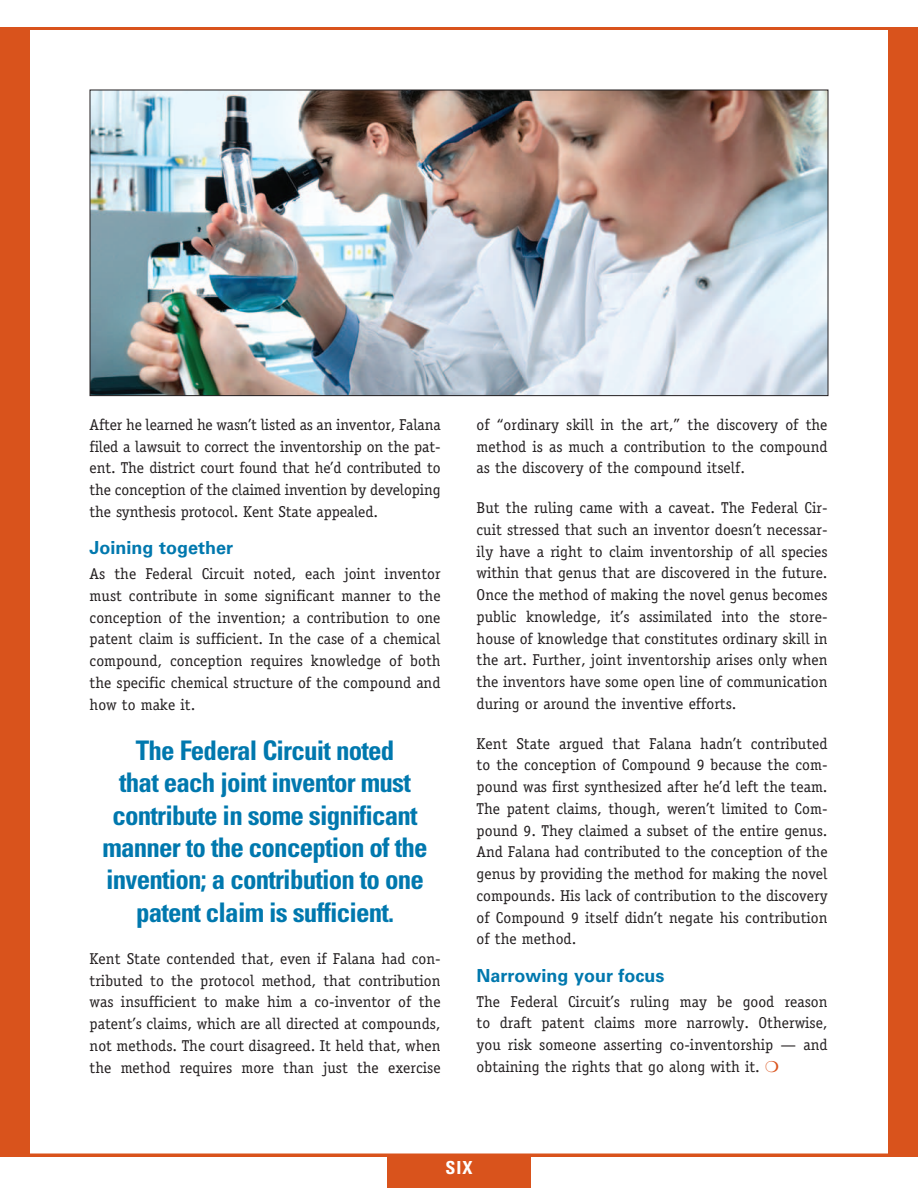
<style>
.page{position:relative;width:918px;height:1188px;background:#fff}
.page>*{position:absolute;margin:0;border:0;box-sizing:border-box;transform-origin:0 0}
.t1{font:700 condensed 27px/32.4px "Univers LT Std";letter-spacing:-.03em;color:#0078ae;text-align:center}
.t2{font:700 18px "Univers LT Std";color:#0078ae}
.t3{font:700 condensed 18px "Univers LT Std";color:#fff}
.t4{font:15.75px/21.8px "Officina Serif Std";color:#231f20;text-align:justify}
</style>
<div class="page">
<div style="left:0;top:27px;width:918px;height:1129px;background:#d9531c"></div>
<div style="left:27px;top:27px;width:864px;height:1129px;background:#fff;border:3px solid #d9531c"></div>
<div style="left:387px;top:1156px;width:144px;height:32px;background:#d9531c"></div>
<img style="left:92px;top:92px;width:734px;height:302px">
<p class="t4" style="left:90px;top:414px;width:353px">After he learned he wasn’t listed as an inventor, Falana filed a lawsuit to correct the inventorship on the pat&shy;ent. The district court found that he’d contributed to the conception of the claimed invention by developing the synthesis protocol. Kent State appealed.</p>
<p class="t2" style="left:90px;top:537px;width:145px">Joining together</p>
<p class="t4" style="left:90px;top:563px;width:353px">As the Federal Circuit noted, each joint inventor must contribute in some significant manner to the conception of the invention; a contribution to one patent claim is sufficient. In the case of a chemical compound, conception requires knowledge of both the specific chemical structure of the compound and how to make it.</p>
<h1 class="t1" style="left:103px;top:734px;width:327px">The Federal Circuit noted<br>that each joint inventor must contribute in some significant manner to the conception of the invention; a contribution to one patent claim is sufficient.</h1>
<p class="t4" style="left:90px;top:948px;width:353px">Kent State contended that, even if Falana had con&shy;tributed to the protocol method, that contribution was insufficient to make him a co-inventor of the patent’s claims, which are all directed at compounds, not methods. The court disagreed. It held that, when the method requires more than just the exercise</p>
<p class="t4" style="left:477px;top:414px;width:353px">of “ordinary skill in the art,” the discovery of the method is as much a contribution to the compound as the discovery of the compound itself.</p>
<p class="t4" style="left:477px;top:497px;width:353px">But the ruling came with a caveat. The Federal Cir&shy;cuit stressed that such an inventor doesn’t necessar&shy;ily have a right to claim inventorship of all species within that genus that are discovered in the future.<br>Once the method of making the novel genus becomes public knowledge, it’s assimilated into the store&shy;house of knowledge that constitutes ordinary skill in the art. Further, joint inventorship arises only when the inventors have some open line of communication during or around the inventive efforts.</p>
<p class="t4" style="left:477px;top:732px;width:353px">Kent State argued that Falana hadn’t contributed to the conception of Compound 9 because the com&shy;pound was first synthesized after he’d left the team.<br>The patent claims, though, weren’t limited to Com&shy;pound 9. They claimed a subset of the entire genus.<br>And Falana had contributed to the conception of the genus by providing the method for making the novel compounds. His lack of contribution to the discovery of Compound 9 itself didn’t negate his contribution of the method.</p>
<p class="t2" style="left:477px;top:965px;width:190px">Narrowing your focus</p>
<p class="t4" style="left:477px;top:990px;width:353px">The Federal Circuit’s ruling may be good reason to draft patent claims more narrowly. Otherwise, you risk someone asserting co-inventorship — and obtaining the rights that go along with it.</p>
<p class="t3" style="left:446px;top:1157px;width:28px">SIX</p>
</div>
